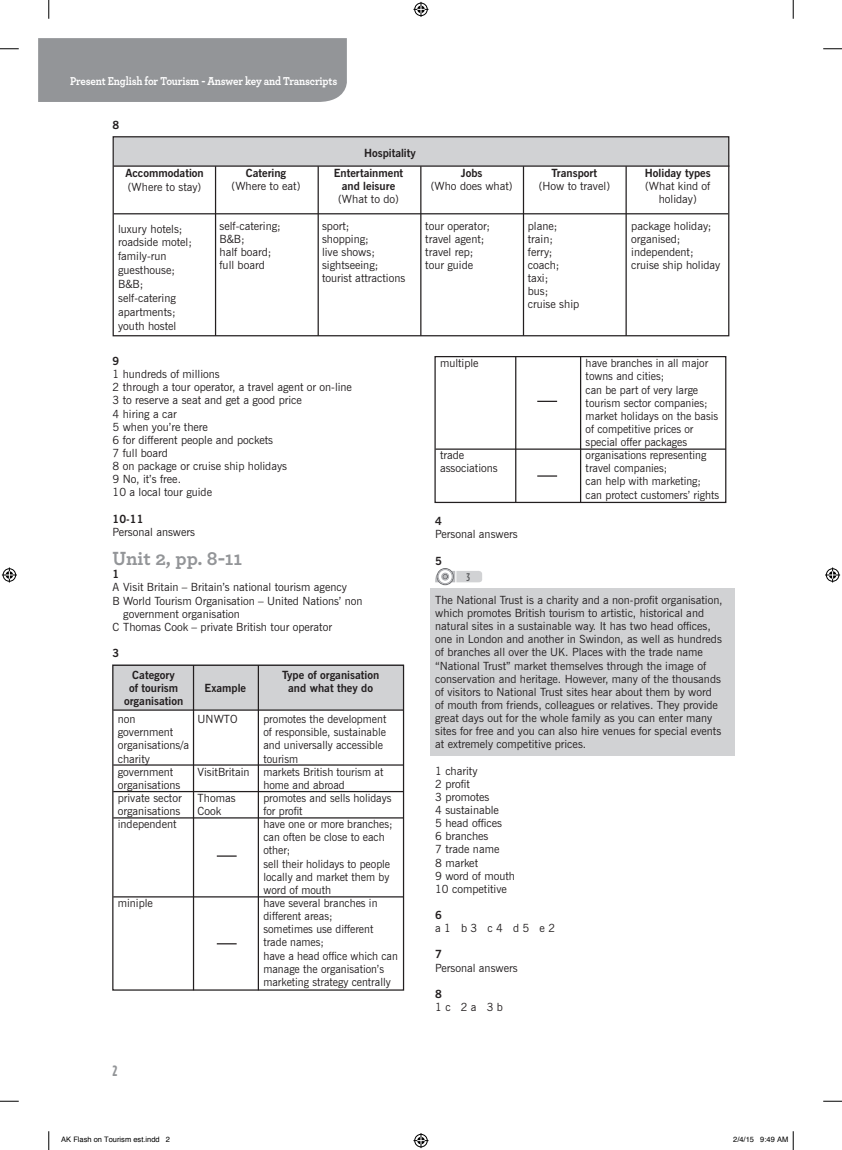
<style>
.page{position:relative;width:842px;height:1150px;background:#fff}
.page>*{position:absolute;margin:0;border:0;box-sizing:border-box;transform-origin:0 0}
.t1{font:700 20px "Archer";color:#939598}
.t2{font:700 condensed 15px "Gotham HTF";color:#939598}
.t3{font:700 12px "Archer";letter-spacing:-.015em;color:#fff;scale:.9 1}
.t4{font:11.25px/13.1px "News Gothic BT";color:#231f20}
.t5{font:700 11.25px/13.1px "News Gothic BT";color:#231f20;text-align:center}
.t6{font:500 condensed 11.12px "Gotham HTF";color:#57585a}
.t7{font:7.5px "Helvetica";color:#000}
</style>
<div class="page">
<div style="left:38px;top:38px;width:309px;height:64px;background:#939598"></div>
<div style="left:429px;top:588px;width:305px;height:167px;background:#d1d2d4"></div>
<svg style="left:435px;top:568px;width:47px;height:18px"></svg>
<div style="left:441px;top:573px;width:8px;height:7px;border:1px solid #a8a9ad;border-radius:50%"></div>
<div style="left:438px;top:569px;width:14px;height:15px;border:1px solid #a8a9ad;border-radius:50%"></div>
<div style="left:114px;top:138px;width:614px;height:28px;background:#d1d2d4"></div>
<div style="left:113px;top:136px;width:616px;height:200px;border:1px solid #231f20"></div>
<hr style="left:215px;top:166px;width:1px;height:170px;background:#231f20">
<hr style="left:317px;top:166px;width:2px;height:170px;background:#231f20">
<hr style="left:420px;top:166px;width:1px;height:170px;background:#231f20">
<hr style="left:523px;top:166px;width:1px;height:170px;background:#231f20">
<hr style="left:625px;top:166px;width:1px;height:170px;background:#231f20">
<hr style="left:114px;top:165px;width:615px;height:2px;background:#231f20">
<hr style="left:114px;top:213px;width:614px;height:1px;background:#231f20">
<div style="left:113px;top:665px;width:291px;height:45px;background:#d1d2d4"></div>
<div style="left:112px;top:665px;width:292px;height:326px;border:1px solid #231f20"></div>
<hr style="left:113px;top:709px;width:291px;height:2px;background:#231f20">
<hr style="left:113px;top:764px;width:291px;height:2px;background:#231f20">
<hr style="left:113px;top:791px;width:291px;height:1px;background:#231f20">
<hr style="left:113px;top:817px;width:291px;height:1px;background:#231f20">
<hr style="left:113px;top:896px;width:291px;height:1px;background:#231f20">
<hr style="left:193px;top:665px;width:1px;height:325px;background:#231f20">
<hr style="left:258px;top:665px;width:1px;height:325px;background:#231f20">
<div style="left:434px;top:356px;width:292px;height:147px;border:1px solid #231f20"></div>
<hr style="left:435px;top:448px;width:291px;height:2px;background:#231f20">
<hr style="left:515px;top:356px;width:1px;height:147px;background:#231f20">
<hr style="left:580px;top:356px;width:1px;height:147px;background:#231f20">
<svg style="left:537px;top:401px;width:20px;height:1px"></svg>
<hr style="left:537px;top:475px;width:20px;height:2px;background:#231f20">
<hr style="left:217px;top:855px;width:20px;height:2px;background:#231f20">
<svg style="left:217px;top:943px;width:20px;height:1px"></svg>
<svg style="left:0;top:48px;width:19px;height:2px"></svg>
<svg style="left:823px;top:48px;width:19px;height:2px"></svg>
<svg style="left:0;top:1100px;width:19px;height:2px"></svg>
<svg style="left:823px;top:1100px;width:19px;height:2px"></svg>
<svg style="left:48px;top:0;width:2px;height:19px"></svg>
<svg style="left:48px;top:1131px;width:2px;height:19px"></svg>
<svg style="left:792px;top:0;width:2px;height:19px"></svg>
<svg style="left:413px;top:2px;width:15px;height:15px"></svg>
<svg style="left:413px;top:1133px;width:15px;height:15px"></svg>
<svg style="left:2px;top:567px;width:15px;height:15px"></svg>
<svg style="left:825px;top:567px;width:15px;height:15px"></svg>
<svg style="left:792px;top:1131px;width:2px;height:19px"></svg>
<p class="t3" style="left:70px;top:71px;width:298px">Present English for Tourism - Answer key and Transcripts</p>
<p class="t5" style="left:113px;top:118px;width:8px">8</p>
<p class="t5" style="left:125px;top:166px;width:80px">Accommodation</p>
<p class="t4" style="left:128px;top:180px;width:75px">(Where to stay)</p>
<p class="t4" style="left:118px;top:222px;width:75px;line-height:13.9px">luxury hotels; roadside motel; family-run guesthouse;<br>B&amp;B; self-catering apartments; youth hostel</p>
<p class="t5" style="left:246px;top:166px;width:42px">Catering</p>
<p class="t4" style="left:232px;top:180px;width:70px">(Where to eat)</p>
<p class="t4" style="left:219px;top:219px;width:63px">self-catering;<br>B&amp;B;<br>half board; full board</p>
<p class="t5" style="left:364px;top:146px;width:53px">Hospitality</p>
<p class="t5" style="left:334px;top:166px;width:71px">Entertainment and leisure</p>
<p class="t4" style="left:338px;top:193px;width:62px">(What to do)</p>
<p class="t4" style="left:322px;top:219px;width:85px">sport;<br>shopping;<br>live shows; sightseeing; tourist attractions</p>
<p class="t5" style="left:461px;top:166px;width:23px">Jobs</p>
<p class="t4" style="left:431px;top:180px;width:83px">(Who does what)</p>
<p class="t4" style="left:425px;top:219px;width:66px">tour operator; travel agent; travel rep; tour guide</p>
<p class="t5" style="left:551px;top:166px;width:47px">Transport</p>
<p class="t4" style="left:538px;top:180px;width:73px">(How to travel)</p>
<p class="t4" style="left:528px;top:219px;width:53px">plane; train; ferry; coach; taxi;<br>bus;<br>cruise ship</p>
<p class="t5" style="left:645px;top:166px;width:67px">Holiday types</p>
<p class="t4" style="left:645px;top:180px;width:67px;text-align:center">(What kind of holiday)</p>
<p class="t4" style="left:631px;top:219px;width:91px">package holiday; organised; independent; cruise ship holiday</p>
<p class="t5" style="left:113px;top:354px;width:8px">9</p>
<p class="t4" style="left:113px;top:367px;width:241px">1 hundreds of millions<br>2 through a tour operator, a travel agent or on-line<br>3 to reserve a seat and get a good price<br>4 hiring a car<br>5 when you’re there<br>6 for different people and pockets<br>7 full board<br>8 on package or cruise ship holidays<br>9 No, it’s free.<br>10 a local tour guide</p>
<p class="t5" style="left:113px;top:512px;width:32px">10-11</p>
<p class="t4" style="left:113px;top:525px;width:84px">Personal answers</p>
<h1 class="t1" style="left:113px;top:543px;width:131px">Unit 2, pp. 8-11</h1>
<p class="t5" style="left:113px;top:568px;width:8px">1</p>
<p class="t4" style="left:113px;top:581px;width:236px">A Visit Britain – Britain’s national tourism agency</p>
<p class="t4" style="left:113px;top:594px;width:251px">B World Tourism Organisation – United Nations’ non</p>
<p class="t4" style="left:123px;top:607px;width:118px">government organisation</p>
<p class="t4" style="left:113px;top:620px;width:221px">C Thomas Cook – private British tour operator</p>
<p class="t5" style="left:113px;top:646px;width:8px">3</p>
<p class="t5" style="left:124px;top:668px;width:61px">Category<br>of tourism organisation</p>
<p class="t4" style="left:118px;top:712px;width:73px">non government organisations/a charity government organisations private sector organisations independent</p>
<p class="t5" style="left:205px;top:681px;width:43px">Example</p>
<p class="t4" style="left:198px;top:712px;width:41px">UNWTO</p>
<p class="t4" style="left:198px;top:765px;width:53px">VisitBritain</p>
<p class="t4" style="left:198px;top:791px;width:39px">Thomas<br>Cook</p>
<p class="t4" style="left:118px;top:896px;width:37px">miniple</p>
<p class="t5" style="left:282px;top:668px;width:99px">Type of organisation and what they do</p>
<p class="t4" style="left:263px;top:712px;width:136px">promotes the development<br>of responsible, sustainable and universally accessible tourism<br>markets British tourism at home and abroad<br>promotes and sells holidays for profit<br>have one or more branches; can often be close to each other;<br>sell their holidays to people locally and market them by word of mouth<br>have several branches in different areas;<br>sometimes use different trade names;<br>have a head office which can manage the organisation’s marketing strategy centrally</p>
<p class="t4" style="left:440px;top:356px;width:40px">multiple</p>
<p class="t4" style="left:440px;top:448px;width:59px">trade associations</p>
<p class="t4" style="left:585px;top:357px;width:135px">have branches in all major towns and cities;<br>can be part of very large tourism sector companies; market holidays on the basis of competitive prices or special offer packages organisations representing travel companies;<br>can help with marketing; can protect customers’ rights</p>
<p class="t5" style="left:435px;top:514px;width:8px">4</p>
<p class="t4" style="left:435px;top:528px;width:84px">Personal answers</p>
<p class="t5" style="left:435px;top:554px;width:8px">5</p>
<p class="t6" style="left:466px;top:571px;width:5px">3</p>
<p class="t4" style="left:435px;top:593px;width:289px">The National Trust is a charity and a non-profit organisation, which promotes British tourism to artistic, historical and natural sites in a sustainable way. It has two head offices, one in London and another in Swindon, as well as hundreds of branches all over the UK. Places with the trade name “National Trust” market themselves through the image of conservation and heritage. However, many of the thousands of visitors to National Trust sites hear about them by word of mouth from friends, colleagues or relatives. They provide great days out for the whole family as you can enter many sites for free and you can also hire venues for special events at extremely competitive prices.</p>
<p class="t4" style="left:435px;top:764px;width:81px">1 charity<br>2 profit<br>3 promotes<br>4 sustainable<br>5 head offices<br>6 branches<br>7 trade name<br>8 market<br>9 word of mouth<br>10 competitive</p>
<p class="t5" style="left:435px;top:908px;width:8px">6</p>
<p class="t4" style="left:435px;top:921px;width:121px">a 1 b 3 c 4 d 5 e 2</p>
<p class="t5" style="left:435px;top:948px;width:8px">7</p>
<p class="t4" style="left:435px;top:961px;width:84px">Personal answers</p>
<p class="t5" style="left:435px;top:987px;width:8px">8</p>
<p class="t4" style="left:435px;top:1000px;width:69px">1 c 2 a 3 b</p>
<h2 class="t2" style="left:113px;top:1063px;width:6px">2</h2>
<p class="t7" style="left:61px;top:1135px;width:110px">AK Flash on Tourism est.indd 2</p>
<p class="t7" style="left:733px;top:1135px;width:57px">2/4/15 9:49 AM</p>
</div>
